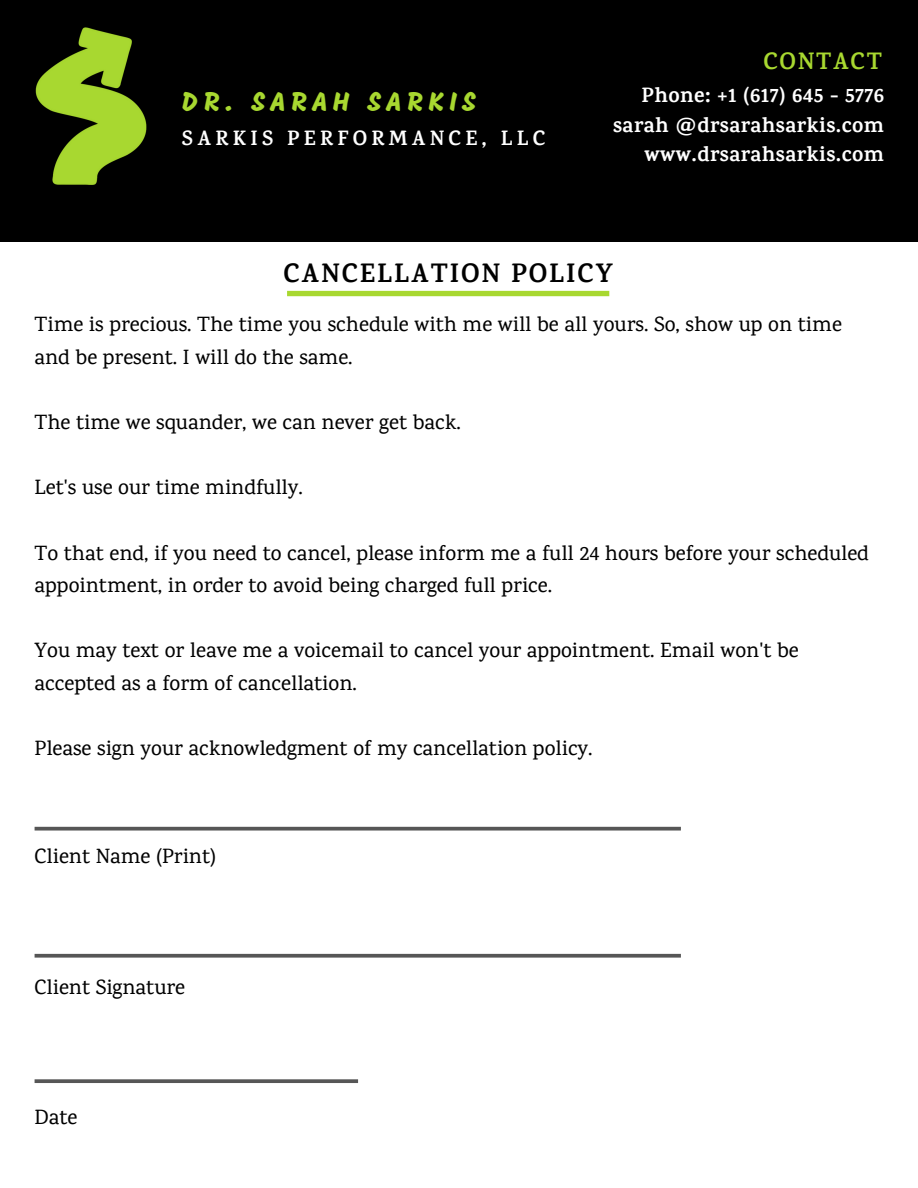
<style>
.page{position:relative;width:918px;height:1188px;background:#fff}
.page>*{position:absolute;margin:0;border:0;box-sizing:border-box;transform-origin:0 0}
.t1{font:700 27px "Karma";letter-spacing:.07em;color:#000}
.t2{font:27px "Mogra";letter-spacing:.2em;color:#a8d830}
.t3{font:700 24px "Karma";letter-spacing:.07em;color:#a8d830}
.t4{font:500 21px/32.7px "Karma";color:#000}
.t5{font:700 21px/29.2px "Karma";letter-spacing:.02em;color:#fff;text-align:right}
.t6{font:700 21px "Karma";letter-spacing:.2em;color:#fff}
</style>
<div class="page">
<div style="left:0;top:0;width:918px;height:242px;background:#000"></div>
<div style="left:287px;top:291px;width:322px;height:5px;background:#a8d830"></div>
<img style="left:35px;top:27px;width:112px;height:158px">
<svg style="left:35px;top:827px;width:646px;height:4px;background:#696969"></svg>
<svg style="left:35px;top:954px;width:646px;height:4px;background:#666"></svg>
<svg style="left:35px;top:1079px;width:323px;height:4px"></svg>
<p class="t2" style="left:182px;top:90px;width:296px">DR. SARAH SARKIS</p>
<p class="t6" style="left:182px;top:126px;width:365px">SARKIS PERFORMANCE, LLC</p>
<p class="t3" style="left:764px;top:46px;width:120px">CONTACT</p>
<p class="t5" style="left:613px;top:81px;width:272px">Phone: +1 (617) 645 - 5776 sarah @drsarahsarkis.com www.drsarahsarkis.com</p>
<p class="t1" style="left:284px;top:257px;width:331px">CANCELLATION POLICY</p>
<p class="t4" style="left:35px;top:308px;width:809px">Time is precious. The time you schedule with me will be all yours. So, show up on time and be present. I will do the same.</p>
<p class="t4" style="left:35px;top:405px;width:428px">The time we squander, we can never get back.</p>
<p class="t4" style="left:35px;top:471px;width:270px">Let's use our time mindfully.</p>
<p class="t4" style="left:35px;top:536px;width:836px">To that end, if you need to cancel, please inform me a full 24 hours before your scheduled appointment, in order to avoid being charged full price.</p>
<p class="t4" style="left:35px;top:634px;width:766px">You may text or leave me a voicemail to cancel your appointment. Email won't be accepted as a form of cancellation.</p>
<p class="t4" style="left:35px;top:732px;width:560px">Please sign your acknowledgment of my cancellation policy.</p>
<p class="t4" style="left:35px;top:840px;width:183px">Client Name (Print)</p>
<p class="t4" style="left:35px;top:970px;width:152px">Client Signature</p>
<p class="t4" style="left:35px;top:1101px;width:44px">Date</p>
</div>
